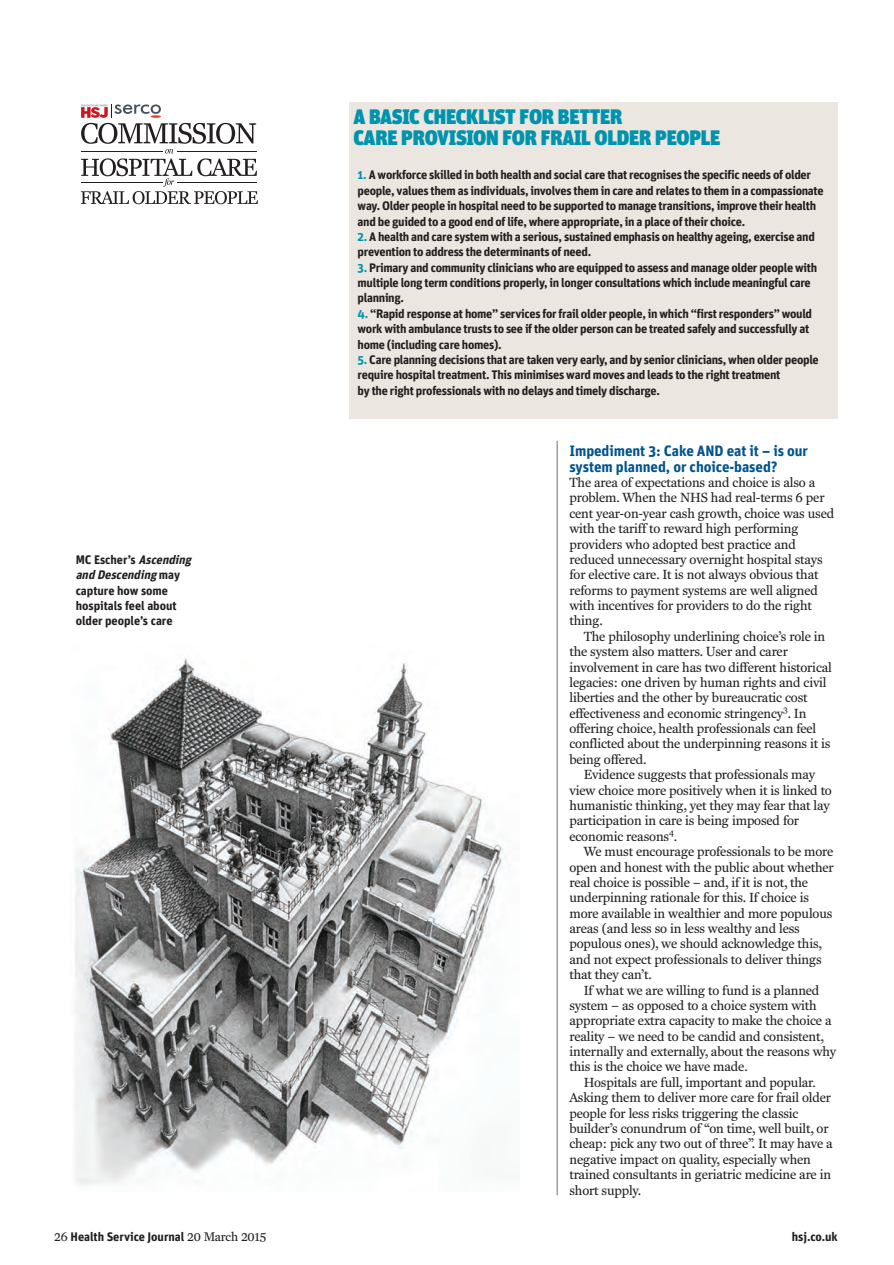
<style>
.page{position:relative;width:894px;height:1265px;background:#fff}
.page>*{position:absolute;margin:0;border:0;box-sizing:border-box;transform-origin:0 0}
.t1{font:900 21px/21px "Unit";letter-spacing:-.015em;color:#0093ad}
.t2{font:700 15px/15.3px "Unit";letter-spacing:-.005em;color:#00548e}
.t3{font:13.5px/15.5px "Fenway";letter-spacing:-.01em;color:#231f20}
.t4{font:700 12.3px/15.3px "Unit";letter-spacing:-.025em;color:#231f20}
.t5{font:700 12.3px/15.3px "Unit";letter-spacing:-.005em;color:#231f20}
.s1{font-style:italic}
.s2{color:#0093ad}
.s3{font-family:"Fenway";font-weight:400;font-size:12.75px}
</style>
<div class="page">
<hr style="left:557px;top:441px;width:1px;height:754px;background:#6c6d70">
<div style="left:349px;top:102px;width:488px;height:317px;background:#ebe6df"></div>
<img style="left:75px;top:658px;width:432px;height:528px">
<svg style="left:81px;top:104px;width:177px;height:100px"></svg>
<p class="t5" style="left:76px;top:552px;width:120px">MC Escher ’s <span class="s1">Ascending and Descending</span> m a y capture how some hospitals feel about older people’s care</p>
<h1 class="t1" style="left:353px;top:105px;width:369px">A BASIC CHECKLIST FOR BETTER<br>CARE PROVISION FOR FRAIL OLDER PEOPLE</h1>
<p class="t4" style="left:358px;top:167px;width:468px"><span class="s2">1.</span> A workforce skilled in both health and social care that recognises the specific needs of older people, values them as individuals, involves them in care and relates to them in a compassionate way. Older people in hospital need to be supported to manage transitions, improve their health and be guided to a good end of life, where appropriate, in a place of their choice.</p>
<p class="t4" style="left:358px;top:229px;width:459px"><span class="s2">2.</span> A health and care system with a serious, sustained emphasis on healthy ageing, exercise and prevention to address the determinants of need.</p>
<p class="t4" style="left:358px;top:259px;width:461px"><span class="s2">3.</span> Primary and community clinicians who are equipped to assess and manage older people with multiple long term conditions properly, in longer consultations which include meaningful care planning.</p>
<p class="t4" style="left:358px;top:305px;width:456px"><span class="s2">4.</span> “Rapid response at home” services for frail older people, in which “first responders” would work with ambulance trusts to see if the older person can be treated safely and successfully at home (including care homes).</p>
<p class="t4" style="left:358px;top:352px;width:463px"><span class="s2">5.</span> Care planning decisions that are taken very early, and by senior clinicians, when older people require hospital treatment. This minimises ward moves and leads to the right treatment<br>by the right professionals with no delays and timely discharge.</p>
<p class="t2" style="left:569px;top:443px;width:240px">Impediment 3: Cake AND eat it – is our system planned, or choice-based?</p>
<p class="t3" style="left:569px;top:474px;width:266px">The area of expectations and choice is also a problem. When the NHS had real-terms 6 per cent year-on-year cash growth, choice was used with the tariff to reward high performing providers who adopted best practice and reduced unnecessary overnight hospital stays for elective care. It is not always obvious that reforms to payment systems are well aligned with incentives for providers to do the right thing.</p>
<p class="t3" style="left:569px;top:628px;width:264px;text-indent:14px">The philosophy underlining choice’s role in the system also matters. User and carer involvement in care has two different historical legacies: one driven by human rights and civil liberties and the other by bureaucratic cost effectiveness and economic stringency<sup>3</sup>. In offering choice, health professionals can feel conflicted about the underpinning reasons it is being offered.</p>
<p class="t3" style="left:569px;top:767px;width:264px;text-indent:14px">Evidence suggests that professionals may view choice more positively when it is linked to humanistic thinking, yet they may fear that lay participation in care is being imposed for economic reasons<sup>4</sup>.</p>
<p class="t3" style="left:569px;top:843px;width:266px;text-indent:14px">We must encourage professionals to be more open and honest with the public about whether real choice is possible – and, if it is not, the underpinning rationale for this. If choice is more available in wealthier and more populous areas (and less so in less wealthy and less populous ones), we should acknowledge this, and not expect professionals to deliver things that they can’t.</p>
<p class="t3" style="left:584px;top:982px;width:237px">If what we are willing to fund is a planned</p>
<p class="t3" style="left:569px;top:997px;width:249px">system – as opposed to a choice system with</p>
<p class="t3" style="left:569px;top:1013px;width:264px">appropriate extra capacity to make the choice a</p>
<p class="t3" style="left:569px;top:1028px;width:256px">reality – we need to be candid and consistent,</p>
<p class="t3" style="left:569px;top:1043px;width:268px">internally and externally, about the reasons why</p>
<p class="t3" style="left:569px;top:1059px;width:180px">this is the choice we have made.</p>
<p class="t3" style="left:584px;top:1074px;width:234px">Hospitals are full, important and popular.</p>
<p class="t3" style="left:569px;top:1090px;width:263px">Asking them to deliver more care for frail older</p>
<p class="t3" style="left:569px;top:1105px;width:231px">people for less risks triggering the classic</p>
<p class="t3" style="left:569px;top:1120px;width:261px">builder’s conundrum of “on time, well built, or</p>
<p class="t3" style="left:569px;top:1136px;width:265px">cheap: pick any two out of three”. It may have a</p>
<p class="t3" style="left:569px;top:1151px;width:243px">negative impact on quality, especially when</p>
<p class="t3" style="left:569px;top:1166px;width:263px">trained consultants in geriatric medicine are in</p>
<p class="t3" style="left:569px;top:1182px;width:73px">short supply.</p>
<p class="t5" style="left:54px;top:1228px;width:214px"><span class="s3">26</span> Health Service Journal <span class="s3">20 March 2015</span></p>
<p class="t4" style="left:792px;top:1228px;width:47px">hsj.co.uk</p>
</div>
